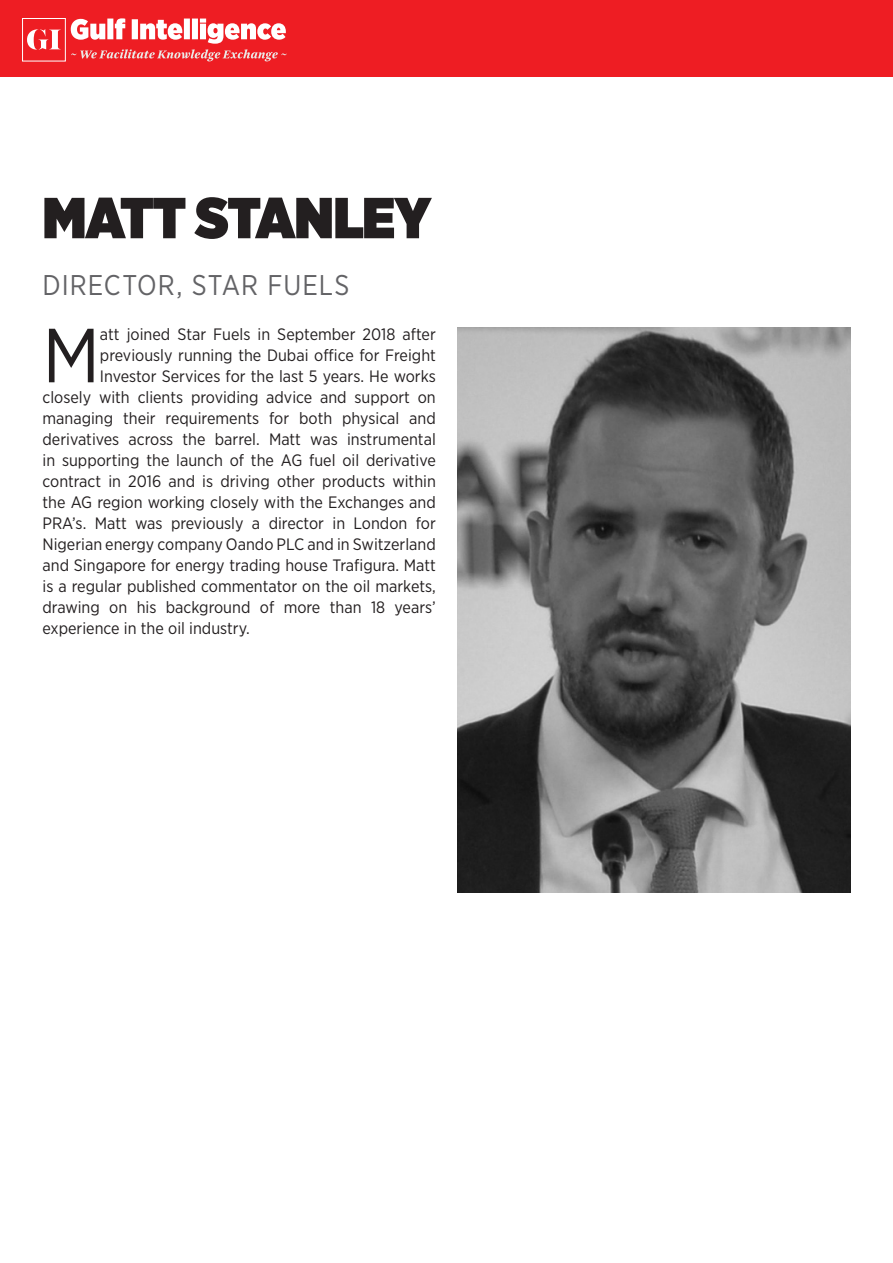
<style>
.page{position:relative;width:893px;height:1263px;background:#fff}
.page>*{position:absolute;margin:0;border:0;box-sizing:border-box;transform-origin:0 0}
.Bodytext{font:76.5px "Gotham Narrow";color:#231f20}
.Bodytext-2{font:900 57.75px "Gotham Narrow";letter-spacing:-.015em;color:#231f20}
.Bodytext-3{font:28.5px "Gotham Narrow";letter-spacing:.035em;color:#636366;scale:.96 1}
.Bodytext-4{font:16.5px "Gotham Narrow";color:#231f20}
</style>
<div class="page">
<div style="left:0;top:0;width:893px;height:77px;background:#ee1d23"></div>
<svg style="left:71px;top:18px;width:216px;height:43px"></svg>
<div style="left:22px;top:18px;width:44px;height:43px;background:#ee1d23;border:1px solid #fff"></div>
<svg style="left:27px;top:29px;width:34px;height:21px"></svg>
<img style="left:457px;top:327px;width:393px;height:565px">
<p class="Bodytext-2" style="left:43px;top:179px;width:390px">MATT STANLEY</p>
<p class="Bodytext-3" style="left:43px;top:267px;width:321px">DIRECTOR, STAR FUELS</p>
<p class="Bodytext" style="left:43px;top:308px;width:59px">M</p>
<p class="Bodytext-4" style="left:100px;top:324px;width:337px">att joined Star Fuels in September 2018 after</p>
<p class="Bodytext-4" style="left:100px;top:345px;width:337px">previously running the Dubai office for Freight</p>
<p class="Bodytext-4" style="left:100px;top:366px;width:337px">Investor Services for the last 5 years. He works</p>
<p class="Bodytext-4" style="left:43px;top:387px;width:395px">closely with clients providing advice and support on</p>
<p class="Bodytext-4" style="left:43px;top:408px;width:395px">managing their requirements for both physical and</p>
<p class="Bodytext-4" style="left:43px;top:429px;width:395px">derivatives across the barrel. Matt was instrumental</p>
<p class="Bodytext-4" style="left:43px;top:450px;width:395px">in supporting the launch of the AG fuel oil derivative</p>
<p class="Bodytext-4" style="left:43px;top:471px;width:395px">contract in 2016 and is driving other products within</p>
<p class="Bodytext-4" style="left:43px;top:492px;width:395px">the AG region working closely with the Exchanges and</p>
<p class="Bodytext-4" style="left:43px;top:513px;width:395px">PRA’s. Matt was previously a director in London for</p>
<p class="Bodytext-4" style="left:43px;top:534px;width:395px">Nigerian energy company Oando PLC and in Switzerland</p>
<p class="Bodytext-4" style="left:43px;top:555px;width:395px">and Singapore for energy trading house Trafigura. Matt</p>
<p class="Bodytext-4" style="left:43px;top:576px;width:395px">is a regular published commentator on the oil markets,</p>
<p class="Bodytext-4" style="left:43px;top:597px;width:395px">drawing on his background of more than 18 years’</p>
<p class="Bodytext-4" style="left:43px;top:618px;width:209px">experience in the oil industry.</p>
</div>
